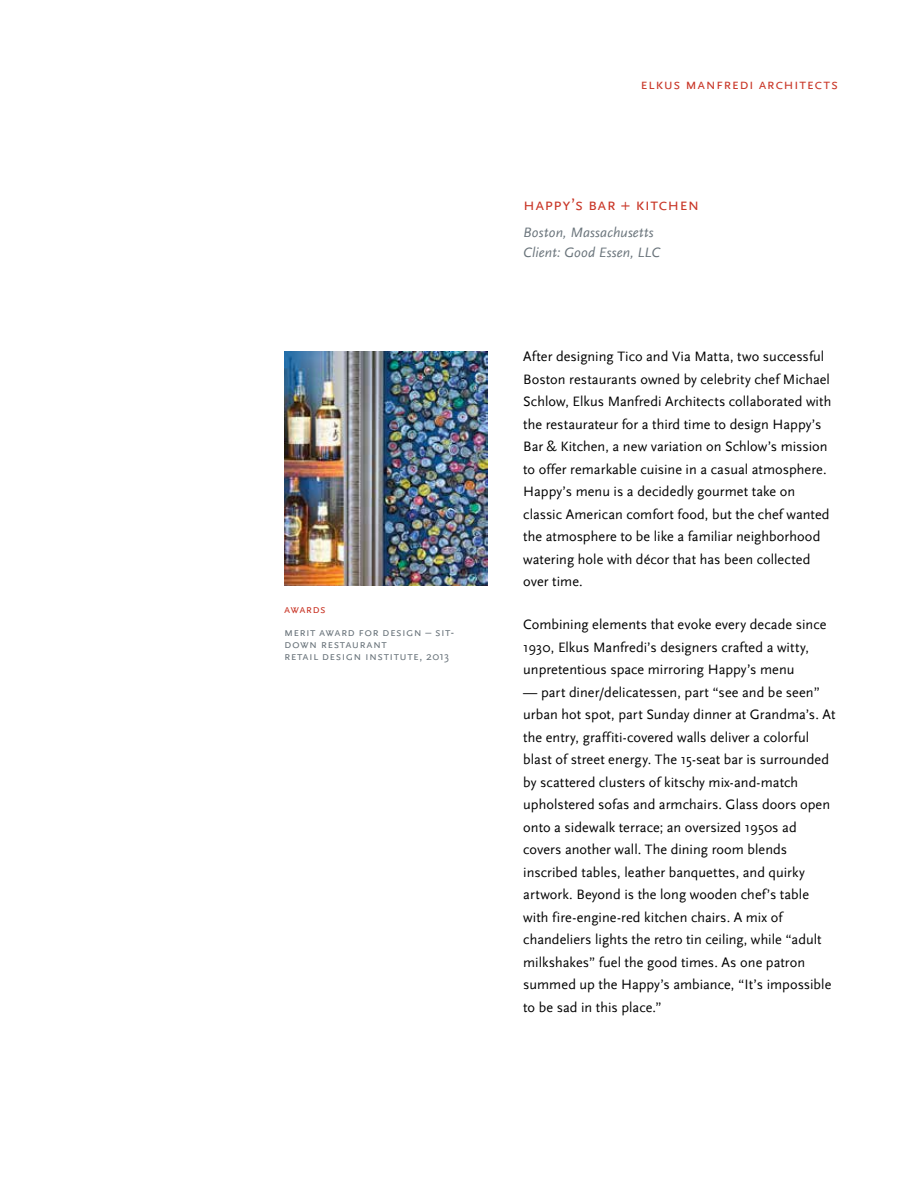
<style>
.page{position:relative;width:918px;height:1188px;background:#fff}
.page>*{position:absolute;margin:0;border:0;box-sizing:border-box;transform-origin:0 0}
.t1{font:17.25px "Scala Sans Caps";letter-spacing:.015em;color:#c93627}
.t2{font:15px "Scala Sans Caps";letter-spacing:.035em;color:#c93627}
.t3{font:14.25px/22.5px "Scala Sans";letter-spacing:.005em;color:#000}
.t4{font:italic 14.25px/20.2px "Scala Sans";letter-spacing:.01em;color:#6a747b}
.t5{font:12px/12px "Scala Sans Caps";letter-spacing:.03em;color:#6a747b}
.t6{font:12px "Scala Sans Caps";letter-spacing:.03em;color:#c93627}
</style>
<div class="page">
<img style="left:284px;top:352px;width:203px;height:234px">
<p class="t6" style="left:284px;top:602px;width:43px">awards</p>
<p class="t5" style="left:284px;top:626px;width:171px">merit award for design – sit&shy;down restaurant<br>retail design institute, 2013</p>
<p class="t2" style="left:641px;top:76px;width:199px">elkus manfredi architects</p>
<p class="t1" style="left:523px;top:195px;width:178px">happy’s bar + kitchen</p>
<p class="t4" style="left:523px;top:222px;width:138px">Boston, Massachusetts<br>Client: Good Essen, LLC</p>
<p class="t3" style="left:523px;top:346px;width:310px">After designing Tico and Via Matta, two successful Boston restaurants owned by celebrity chef Michael Schlow, Elkus Manfredi Architects collaborated with the restaurateur for a third time to design Happy’s Bar &amp; Kitchen, a new variation on Schlow’s mission to offer remarkable cuisine in a casual atmosphere.<br>Happy’s menu is a decidedly gourmet take on classic American comfort food, but the chef wanted the atmosphere to be like a familiar neighborhood watering hole with décor that has been collected over time.</p>
<p class="t3" style="left:523px;top:614px;width:305px">Combining elements that evoke every decade since<br>1930, Elkus Manfredi’s designers crafted a witty, unpretentious space mirroring Happy’s menu</p>
<p class="t3" style="left:523px;top:681px;width:314px">— part diner/delicatessen, part “see and be seen” urban hot spot, part Sunday dinner at Grandma’s. At the entry, graffiti-covered walls deliver a colorful blast of street energy. The 15-seat bar is surrounded by scattered clusters of kitschy mix-and-match upholstered sofas and armchairs. Glass doors open onto a sidewalk terrace; an oversized 1950s ad covers another wall. The dining room blends inscribed tables, leather banquettes, and quirky artwork. Beyond is the long wooden chef’s table with fire-engine-red kitchen chairs. A mix of chandeliers lights the retro tin ceiling, while “adult milkshakes” fuel the good times. As one patron summed up the Happy’s ambiance, “It’s impossible to be sad in this place.”</p>
</div>
